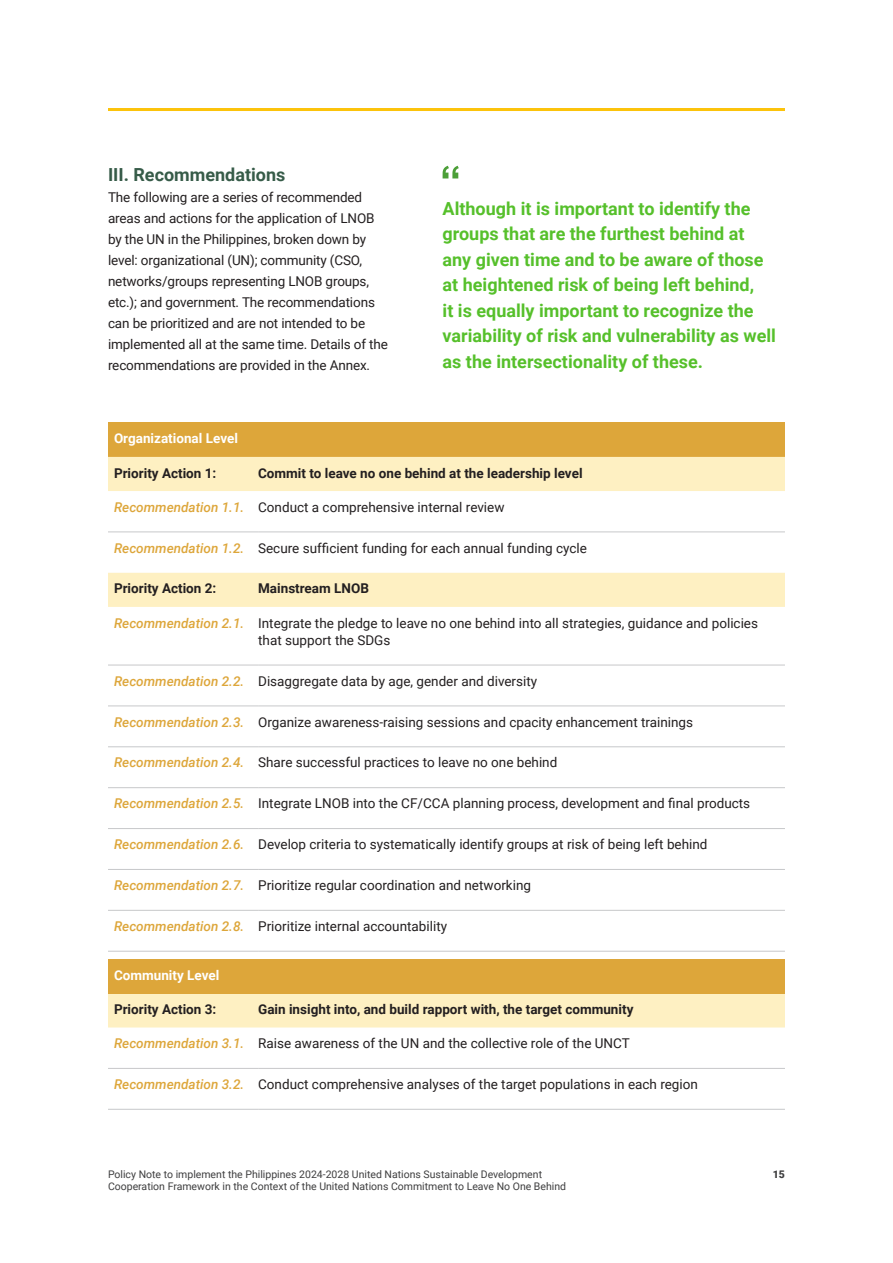
<style>
.page{position:relative;width:893px;height:1263px;background:#fff}
.page>*{position:absolute;margin:0;border:0;box-sizing:border-box;transform-origin:0 0}
.t1{font:700 18px/25.5px "Roboto";color:#56c02b}
.t2{font:700 18px "Roboto";color:#365b48}
.t3{font:13.5px/21px "Roboto";color:#231f20}
.t4{font:italic 500 13.5px "Roboto";color:#dda63a}
.t5{font:700 13.5px "Roboto";color:#231f20}
.t6{font:700 13.5px "Roboto";color:#fff}
.t7{font:10.5px "Roboto";color:#3e3e3f}
.t8{font:900 10.5px "Roboto";color:#3e3e3f}
</style>
<div class="page">
<hr style="left:108px;top:108px;width:677px;height:3px;background:#fcc30b">
<svg style="left:443px;top:166px;width:16px;height:12px"></svg>
<div style="left:108px;top:423px;width:677px;height:34px;background:#dda63a"></div>
<svg style="left:108px;top:457px;width:677px;height:570px"></svg>
<div style="left:108px;top:959px;width:677px;height:34px;background:#dda63a"></div>
<hr style="left:108px;top:532px;width:150px;height:1px;background:#c7c8ca">
<hr style="left:258px;top:532px;width:527px;height:1px;background:#c7c8ca">
<hr style="left:108px;top:665px;width:150px;height:1px;background:#c7c8ca">
<hr style="left:258px;top:665px;width:527px;height:1px;background:#c7c8ca">
<hr style="left:108px;top:706px;width:150px;height:1px;background:#c7c8ca">
<hr style="left:258px;top:706px;width:527px;height:1px;background:#c7c8ca">
<hr style="left:108px;top:746px;width:150px;height:1px;background:#c7c8ca">
<hr style="left:258px;top:746px;width:527px;height:1px;background:#c7c8ca">
<hr style="left:108px;top:787px;width:150px;height:1px;background:#c7c8ca">
<hr style="left:258px;top:787px;width:527px;height:1px;background:#c7c8ca">
<hr style="left:108px;top:828px;width:150px;height:1px;background:#c7c8ca">
<hr style="left:258px;top:828px;width:527px;height:1px;background:#c7c8ca">
<hr style="left:108px;top:1068px;width:150px;height:1px;background:#c7c8ca">
<hr style="left:258px;top:1068px;width:527px;height:1px;background:#c7c8ca">
<hr style="left:108px;top:1109px;width:150px;height:1px;background:#c7c8ca">
<hr style="left:258px;top:1109px;width:527px;height:1px;background:#c7c8ca">
<hr style="left:108px;top:869px;width:150px;height:1px;background:#c7c8ca">
<hr style="left:258px;top:869px;width:527px;height:1px;background:#c7c8ca">
<hr style="left:108px;top:910px;width:150px;height:1px;background:#c7c8ca">
<hr style="left:258px;top:910px;width:527px;height:1px;background:#c7c8ca">
<hr style="left:108px;top:951px;width:150px;height:1px;background:#c7c8ca">
<hr style="left:258px;top:951px;width:527px;height:1px;background:#c7c8ca">
<p class="t2" style="left:108px;top:162px;width:179px">III. Recommendations</p>
<p class="t3" style="left:108px;top:186px;width:282px">The following are a series of recommended areas and actions for the application of LNOB by the UN in the Philippines, broken down by level: organizational (UN); community (CSO, networks/groups representing LNOB groups, etc.); and government. The recommendations can be prioritized and are not intended to be implemented all at the same time. Details of the recommendations are provided in the Annex.</p>
<p class="t1" style="left:443px;top:195px;width:335px">Although it is important to identify the groups that are the furthest behind at any given time and to be aware of those at heightened risk of being left behind,<br>it is equally important to recognize the variability of risk and vulnerability as well as the intersectionality of these.</p>
<p class="t6" style="left:114px;top:429px;width:125px">Organizational Level</p>
<p class="t5" style="left:114px;top:463px;width:104px">Priority Action 1:</p>
<p class="t5" style="left:258px;top:463px;width:326px">Commit to leave no one behind at the leadership level</p>
<p class="t4" style="left:114px;top:497px;width:132px">Recommendation 1.1.</p>
<p class="t3" style="left:258px;top:496px;width:248px">Conduct a comprehensive internal review</p>
<p class="t4" style="left:114px;top:538px;width:132px">Recommendation 1.2.</p>
<p class="t3" style="left:258px;top:537px;width:330px">Secure sufficient funding for each annual funding cycle</p>
<p class="t5" style="left:114px;top:579px;width:104px">Priority Action 2:</p>
<p class="t5" style="left:258px;top:579px;width:112px">Mainstream LNOB</p>
<p class="t4" style="left:114px;top:613px;width:132px">Recommendation 2.1.</p>
<p class="t3" style="left:258px;top:614px;width:501px;line-height:17.2px">Integrate the pledge to leave no one behind into all strategies, guidance and policies that support the SDGs</p>
<p class="t4" style="left:114px;top:671px;width:132px">Recommendation 2.2.</p>
<p class="t3" style="left:258px;top:670px;width:281px">Disaggregate data by age, gender and diversity</p>
<p class="t4" style="left:114px;top:712px;width:132px">Recommendation 2.3.</p>
<p class="t3" style="left:258px;top:711px;width:436px">Organize awareness-raising sessions and cpacity enhancement trainings</p>
<p class="t4" style="left:114px;top:753px;width:132px">Recommendation 2.4.</p>
<p class="t3" style="left:258px;top:752px;width:301px">Share successful practices to leave no one behind</p>
<p class="t4" style="left:114px;top:794px;width:132px">Recommendation 2.5.</p>
<p class="t3" style="left:258px;top:792px;width:494px">Integrate LNOB into the CF/CCA planning process, development and final products</p>
<p class="t4" style="left:114px;top:835px;width:132px">Recommendation 2.6.</p>
<p class="t3" style="left:258px;top:833px;width:451px">Develop criteria to systematically identify groups at risk of being left behind</p>
<p class="t4" style="left:114px;top:876px;width:132px">Recommendation 2.7.</p>
<p class="t3" style="left:258px;top:874px;width:274px">Prioritize regular coordination and networking</p>
<p class="t4" style="left:114px;top:917px;width:132px">Recommendation 2.8.</p>
<p class="t3" style="left:258px;top:915px;width:190px">Prioritize internal accountability</p>
<p class="t6" style="left:114px;top:966px;width:107px">Community Level</p>
<p class="t5" style="left:114px;top:1000px;width:104px">Priority Action 3:</p>
<p class="t5" style="left:258px;top:1000px;width:377px">Gain insight into, and build rapport with, the target community</p>
<p class="t4" style="left:114px;top:1034px;width:132px">Recommendation 3.1.</p>
<p class="t3" style="left:258px;top:1032px;width:373px">Raise awareness of the UN and the collective role of the UNCT</p>
<p class="t4" style="left:114px;top:1075px;width:132px">Recommendation 3.2.</p>
<p class="t3" style="left:258px;top:1073px;width:441px">Conduct comprehensive analyses of the target populations in each region</p>
<p class="t7" style="left:108px;top:1167px;width:436px">Policy Note to implement the Philippines 2024-2028 United Nations Sustainable Development</p>
<p class="t8" style="left:773px;top:1167px;width:14px">15</p>
<p class="t7" style="left:108px;top:1179px;width:460px">Cooperation Framework in the Context of the United Nations Commitment to Leave No One Behind</p>
</div>
